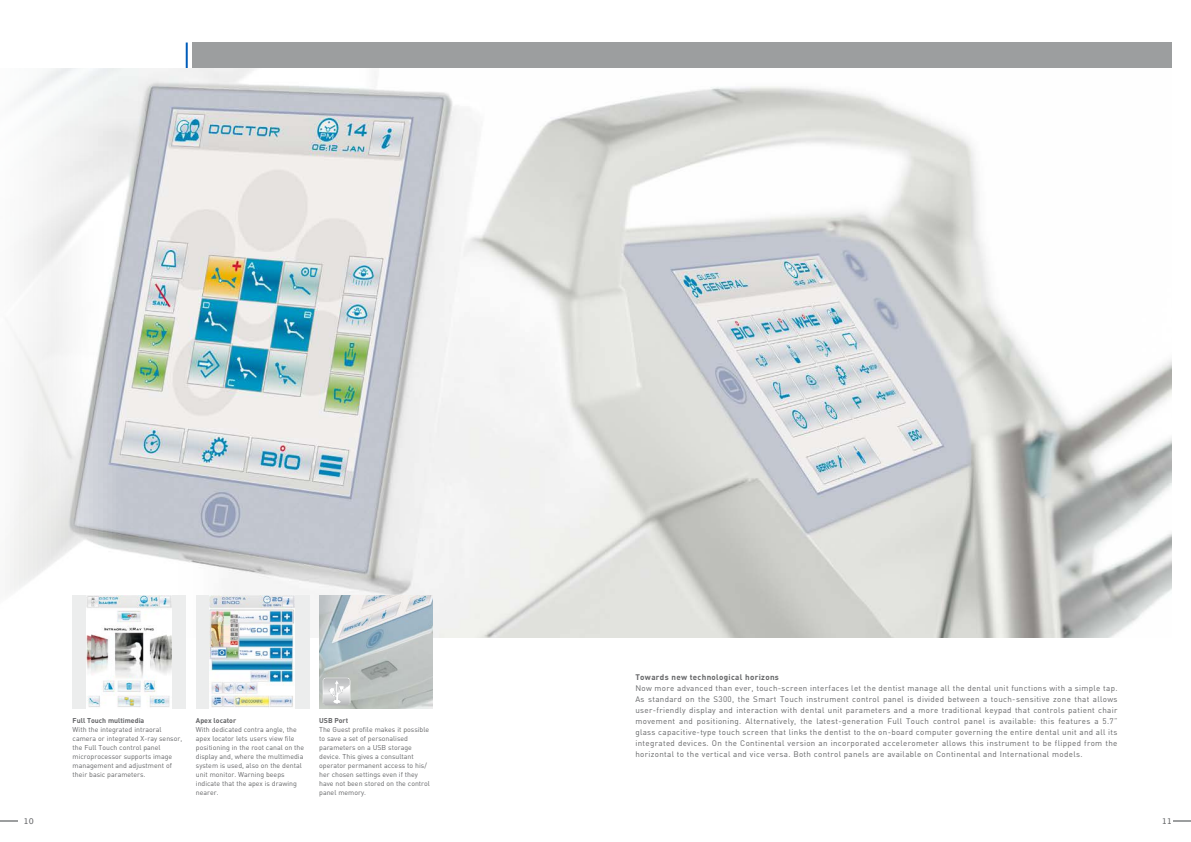
<style>
.page{position:relative;width:1191px;height:842px;background:#fff}
.page>*{position:absolute;margin:0;border:0;box-sizing:border-box;transform-origin:0 0}
.Body{font:8px/11px "DIN";letter-spacing:.04em;color:#646567;text-align:justify}
.Body-2{font:700 8px "DIN";letter-spacing:.04em;color:#646567}
.t1{font:8px "Lucida Grande";color:#646567}
.Body-3{font:7px/9px "DIN";color:#646567}
.Body-4{font:700 7px "DIN";color:#646567}
</style>
<div class="page">
<svg style="left:0;top:821px;width:18px;height:1px"></svg>
<svg style="left:1173px;top:821px;width:18px;height:1px"></svg>
<div style="left:192px;top:43px;width:979px;height:25px;background:#9c9e9f"></div>
<hr style="left:186px;top:43px;width:2px;height:25px;background:#005cb9">
<img style="left:8px;top:68px;width:1163px;height:570px">
<div style="left:73px;top:595px;width:113px;height:114px;background:#eceded"></div>
<img style="left:87px;top:595px;width:85px;height:114px">
<div style="left:196px;top:595px;width:113px;height:114px;background:#eceded"></div>
<img style="left:210px;top:595px;width:85px;height:114px">
<img style="left:319px;top:595px;width:113px;height:114px">
<img style="left:323px;top:678px;width:27px;height:27px">
<p class="Body-4" style="left:73px;top:716px;width:73px">Full Touch multimedia</p>
<p class="Body-3" style="left:73px;top:725px;width:111px">With the integrated intraoral camera or integrated X-ray sensor, the Full Touch control panel microprocessor supports image management and adjustment of their basic parameters.</p>
<p class="Body-4" style="left:196px;top:716px;width:42px">Apex locator</p>
<p class="Body-3" style="left:196px;top:725px;width:110px">With dedicated contra angle, the apex locator lets users view file positioning in the root canal on the display and, where the multimedia system is used, also on the dental unit monitor. Warning beeps indicate that the apex is drawing nearer.</p>
<p class="Body-4" style="left:319px;top:716px;width:31px">USB Port</p>
<p class="Body-3" style="left:319px;top:725px;width:112px">The Guest profile makes it possible to save a set of personalised parameters on a USB storage device. This gives a consultant operator permanent access to his/ her chosen settings even if they have not been stored on the control panel memory.</p>
<p class="Body-2" style="left:635px;top:672px;width:145px">Towards new technological horizons</p>
<p class="Body" style="left:635px;top:683px;width:483px">Now more advanced than ever, touch-screen interfaces let the dentist manage all the dental unit functions with a simple tap.<br>As standard on the S300, the Smart Touch instrument control panel is divided between a touch-sensitive zone that allows user-friendly display and interaction with dental unit parameters and a more traditional keypad that controls patient chair movement and positioning. Alternatively, the latest-generation Full Touch control panel is available: this features a 5.7” glass capacitive-type touch screen that links the dentist to the on-board computer governing the entire dental unit and all its integrated devices. On the Continental version an incorporated accelerometer allows this instrument to be flipped from the horizontal to the vertical and vice versa. Both control panels are available on Continental and International models.</p>
<p class="t1" style="left:24px;top:816px;width:12px">10</p>
<p class="t1" style="left:1161px;top:816px;width:12px">11</p>
</div>
